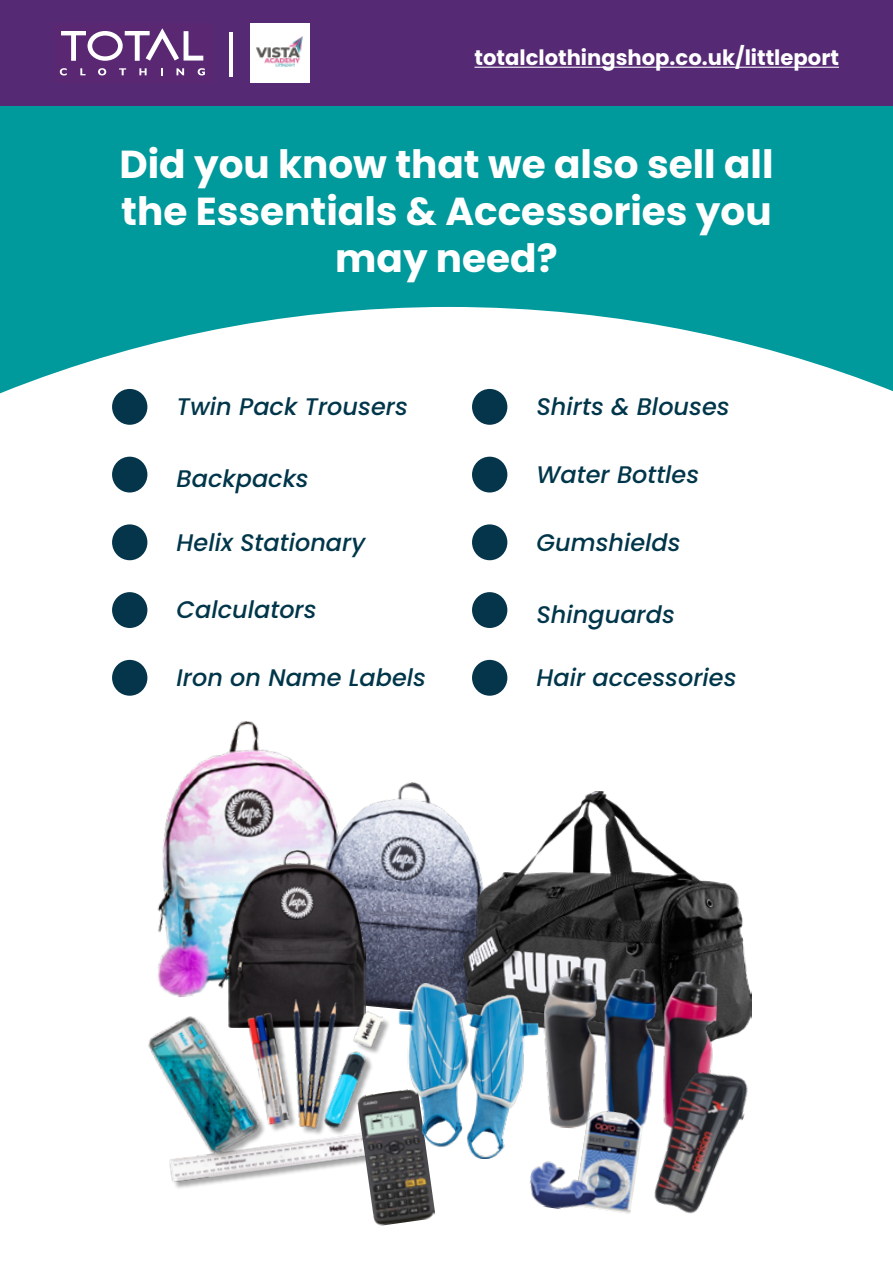
<style>
.page{position:relative;width:893px;height:1263px;background:#fff}
.page>*{position:absolute;margin:0;border:0;box-sizing:border-box;transform-origin:0 0}
.t1{font:700 39px/46.8px "Poppins";color:#fff;text-align:center}
.t2{font:italic 500 24px "Poppins";color:#01364a}
.t3{font:700 21.15px "Poppins";color:#fff}
</style>
<div class="page">
<div style="left:0;top:105px;width:893px;height:1158px;background:#00999c"></div>
<div style="left:0;top:307px;width:893px;height:956px;background:#fff"></div>
<div style="left:0;top:0;width:893px;height:105px;background:#562974"></div>
<div style="left:112px;top:389px;width:35px;height:36px;background:#04354a;border-radius:50%"></div>
<div style="left:472px;top:389px;width:35px;height:36px;background:#04354a;border-radius:50%"></div>
<div style="left:112px;top:457px;width:35px;height:35px;background:#04354a;border-radius:50%"></div>
<div style="left:472px;top:457px;width:35px;height:35px;background:#04354a;border-radius:50%"></div>
<div style="left:112px;top:524px;width:35px;height:36px;background:#04354a;border-radius:50%"></div>
<div style="left:472px;top:524px;width:35px;height:36px;background:#04354a;border-radius:50%"></div>
<div style="left:112px;top:592px;width:35px;height:36px;background:#04354a;border-radius:50%"></div>
<div style="left:472px;top:592px;width:35px;height:36px;background:#04354a;border-radius:50%"></div>
<div style="left:112px;top:660px;width:35px;height:36px;background:#04354a;border-radius:50%"></div>
<div style="left:472px;top:660px;width:35px;height:36px;background:#04354a;border-radius:50%"></div>
<div style="left:54px;top:23px;width:158px;height:60px;background:#5a2773"></div>
<svg style="left:60px;top:68px;width:7px;height:7px"></svg>
<svg style="left:80px;top:68px;width:6px;height:7px"></svg>
<svg style="left:98px;top:68px;width:8px;height:7px"></svg>
<svg style="left:119px;top:68px;width:7px;height:7px"></svg>
<svg style="left:139px;top:68px;width:8px;height:7px"></svg>
<svg style="left:161px;top:68px;width:2px;height:7px"></svg>
<svg style="left:176px;top:68px;width:8px;height:7px"></svg>
<svg style="left:198px;top:68px;width:7px;height:7px"></svg>
<svg style="left:61px;top:28px;width:142px;height:33px"></svg>
<hr style="left:230px;top:32px;width:3px;height:44px;background:#fefefe">
<img style="left:138px;top:714px;width:219px;height:238px">
<img style="left:290px;top:773px;width:208px;height:210px">
<img style="left:218px;top:851px;width:147px;height:101px">
<img style="left:137px;top:952px;width:269px;height:259px">
<img style="left:465px;top:792px;width:287px;height:256px">
<img style="left:540px;top:966px;width:178px;height:135px">
<img style="left:641px;top:1060px;width:115px;height:161px">
<img style="left:357px;top:1088px;width:79px;height:138px">
<img style="left:526px;top:1101px;width:119px;height:118px">
<img style="left:381px;top:983px;width:175px;height:175px">
<div style="left:250px;top:23px;width:60px;height:60px;background:#fff"></div>
<img style="left:256px;top:36px;width:47px;height:31px">
<hr style="left:474px;top:67px;width:365px;height:1px;background:#fff">
<p class="t3" style="left:474px;top:45px;width:366px">totalclothingshop.co.uk/littleport</p>
<h1 class="t1" style="left:119px;top:141px;width:656px">Did you know that we also sell all the Essentials &amp; Accessories you may need?</h1>
<p class="t2" style="left:177px;top:393px;width:233px">Twin Pack Trousers</p>
<p class="t2" style="left:537px;top:393px;width:195px">Shirts &amp; Blouses</p>
<p class="t2" style="left:177px;top:465px;width:134px">Backpacks</p>
<p class="t2" style="left:537px;top:461px;width:164px">Water Bottles</p>
<p class="t2" style="left:177px;top:528px;width:190px">Helix Stationary</p>
<p class="t2" style="left:537px;top:528px;width:146px">Gumshields</p>
<p class="t2" style="left:177px;top:596px;width:142px">Calculators</p>
<p class="t2" style="left:537px;top:600px;width:140px">Shinguards</p>
<p class="t2" style="left:177px;top:664px;width:251px">Iron on Name Labels</p>
<p class="t2" style="left:537px;top:664px;width:201px">Hair accessories</p>
</div>
